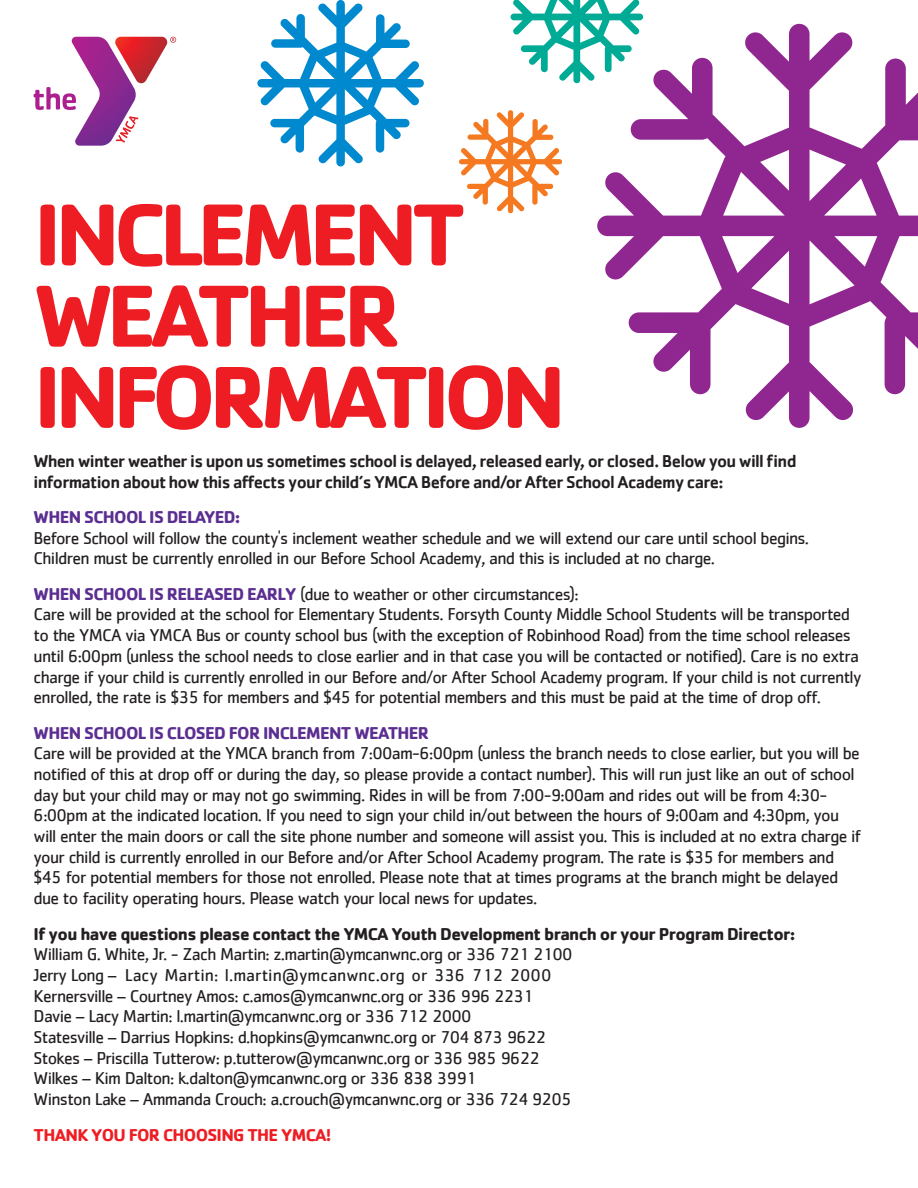
<style>
.page{position:relative;width:918px;height:1188px;background:#fff}
.page>*{position:absolute;margin:0;border:0;box-sizing:border-box;transform-origin:0 0}
.front_00__benefit_s{font:700 91.2px/81.3px "Cachet";letter-spacing:-.07em;color:#ee1d23}
.front_00__benefit_s-2{font:17.7px/20.7px "Cachet";letter-spacing:-.04em;color:#231f20}
.front_00__benefit_s-3{font:500 17.7px/20.7px "Cachet";letter-spacing:-.04em;color:#231f20}
.front_00__benefit_s-4{font:700 17.7px "Cachet";letter-spacing:-.04em;color:#ee1d23}
.s1{font-weight:700;color:#5b2e91}
.s2{font-weight:700}
</style>
<div class="page">
<svg style="left:511px;top:0;width:132px;height:83px"></svg>
<svg style="left:459px;top:110px;width:103px;height:103px"></svg>
<svg style="left:597px;top:24px;width:321px;height:404px"></svg>
<svg style="left:257px;top:0;width:167px;height:166px"></svg>
<svg style="left:34px;top:37px;width:142px;height:109px"></svg>
<p class="front_00__benefit_s" style="left:34px;top:191px;width:534px">INCLEMENT<br>WEATHER<br>INFORMATION</p>
<p class="front_00__benefit_s-3" style="left:34px;top:450px;width:764px">When winter weather is upon us sometimes school is delayed, released early, or closed. Below you will find information about how this affects your child’s YMCA Before and/or After School Academy care:</p>
<p class="front_00__benefit_s-2" style="left:34px;top:506px;width:777px"><span class="s1">WHEN SCHOOL IS DELAYED:<br></span>Before School will follow the county's inclement weather schedule and we will extend our care until school begins.<br>Children must be currently enrolled in our Before School Academy, and this is included at no charge.</p>
<p class="front_00__benefit_s-2" style="left:34px;top:583px;width:829px"><span class="s1">WHEN SCHOOL IS RELEASED EARLY</span> (due to weather or other circumstances):<br>Care will be provided at the school for Elementary Students. Forsyth County Middle School Students will be transported to the YMCA via YMCA Bus or county school bus (with the exception of Robinhood Road) from the time school releases until 6:00pm (unless the school needs to close earlier and in that case you will be contacted or notified). Care is no extra charge if your child is currently enrolled in our Before and/or After School Academy program. If your child is not currently enrolled, the rate is $35 for members and $45 for potential members and this must be paid at the time of drop off.</p>
<p class="front_00__benefit_s-2" style="left:34px;top:722px;width:829px"><span class="s1">WHEN SCHOOL IS CLOSED FOR INCLEMENT WEATHER<br></span>Care will be provided at the YMCA branch from 7:00am-6:00pm (unless the branch needs to close earlier, but you will be notified of this at drop off or during the day, so please provide a contact number). This will run just like an out of school day but your child may or may not go swimming. Rides in will be from 7:00-9:00am and rides out will be from 4:30- 6:00pm at the indicated location. If you need to sign your child in/out between the hours of 9:00am and 4:30pm, you will enter the main doors or call the site phone number and someone will assist you. This is included at no extra charge if your child is currently enrolled in our Before and/or After School Academy program. The rate is $35 for members and $45 for potential members for those not enrolled. Please note that at times programs at the branch might be delayed due to facility operating hours. Please watch your local news for updates.</p>
<p class="front_00__benefit_s-2" style="left:34px;top:923px;width:763px"><span class="s2">If you have questions please contact the YMCA Youth Development branch or your Program Director:<br></span>William G. White, Jr. - Zach Martin: z.martin@ymcanwnc.org or 336 721 2100<br>Jerry Long – Lacy Martin: l.martin@ymcanwnc.org or 336 712 2000<br>Kernersville – Courtney Amos: c.amos@ymcanwnc.org or 336 996 2231<br>Davie – Lacy Martin: l.martin@ymcanwnc.org or 336 712 2000<br>Statesville – Darrius Hopkins: d.hopkins@ymcanwnc.org or 704 873 9622<br>Stokes – Priscilla Tutterow: p.tutterow@ymcanwnc.org or 336 985 9622<br>Wilkes – Kim Dalton: k.dalton@ymcanwnc.org or 336 838 3991<br>Winston Lake – Ammanda Crouch: a.crouch@ymcanwnc.org or 336 724 9205</p>
<p class="front_00__benefit_s-4" style="left:34px;top:1123px;width:299px">THANK YOU FOR CHOOSING THE YMCA!</p>
</div>
